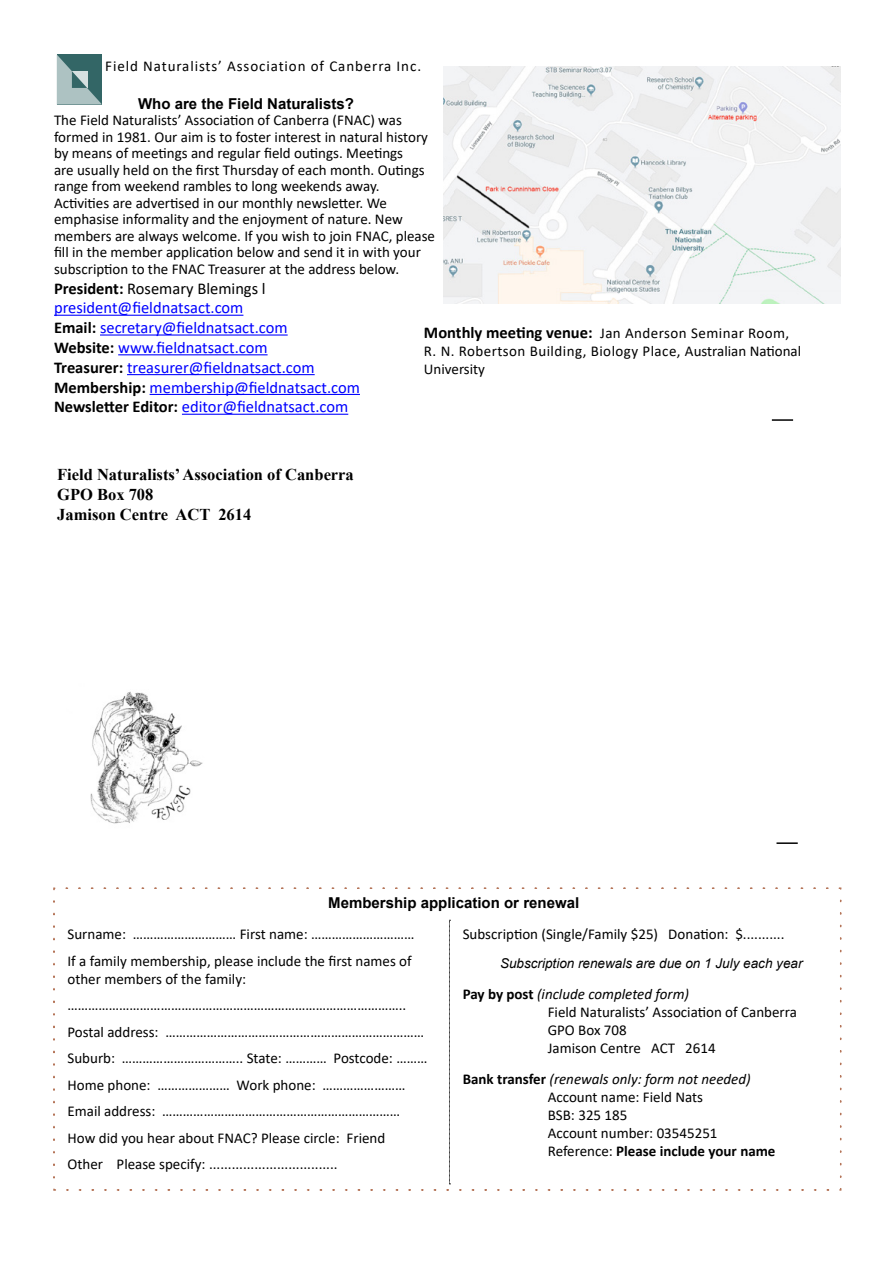
<style>
.page{position:relative;width:893px;height:1263px;background:#fff}
.page>*{position:absolute;margin:0;border:0;box-sizing:border-box;transform-origin:0 0}
.t1{font:16.5px/19.8px "Calibri";color:#00f}
.t2{font:700 16.5px/19.8px "Times New Roman";color:#000}
.t3{font:15px/16.5px "Calibri";color:#000}
.t4{font:15px/18px "Calibri";letter-spacing:.03em;color:#000}
.t5{font:700 15px "Arial";color:#000}
.t6{font:15px "Calibri";letter-spacing:.06em;color:#000}
.t7{font:italic 13.5px "Arial";color:#000}
.s1{font-weight:700;color:#000}
.s2{color:#000}
.s3{font-weight:700;font-size:16.5px}
.s4{font-weight:700}
.s5{font-style:italic}
</style>
<div class="page">
<hr style="left:776px;top:842px;width:22px;height:2px;background:#000">
<img style="left:90px;top:691px;width:113px;height:133px">
<hr style="left:772px;top:419px;width:21px;height:2px;background:#000">
<svg style="left:57px;top:55px;width:45px;height:50px;background:#739696"></svg>
<hr style="left:54px;top:315px;width:189px;height:1px;background:#00f">
<hr style="left:100px;top:334px;width:188px;height:2px;background:#00f">
<hr style="left:118px;top:354px;width:150px;height:1px;background:#00f">
<hr style="left:127px;top:374px;width:188px;height:1px;background:#00f">
<hr style="left:150px;top:394px;width:210px;height:1px;background:#00f">
<hr style="left:182px;top:414px;width:166px;height:1px;background:#00f">
<img style="left:444px;top:67px;width:397px;height:237px">
<svg style="left:53px;top:887px;width:788px;height:304px"></svg>
<p class="t6" style="left:105px;top:55px;width:317px">Field Naturalists’ Association of Canberra Inc.</p>
<p class="t5" style="left:138px;top:93px;width:217px">Who are the Field Naturalists?</p>
<p class="t3" style="left:54px;top:112px;width:383px">The Field Naturalists’ Association of Canberra (FNAC) was formed in 1981. Our aim is to foster interest in natural history by means of meetings and regular field outings. Meetings<br>are usually held on the first Thursday of each month. Outings range from weekend rambles to long weekends away.<br>Activities are advertised in our monthly newsletter. We emphasise informality and the enjoyment of nature. New members are always welcome. If you wish to join FNAC, please fill in the member application below and send it in with your subscription to the FNAC Treasurer at the address below.</p>
<p class="t1" style="left:54px;top:278px;width:307px"><span class="s1">President:</span> <span class="s2">Rosemary Blemings l </span>president@fieldnatsact.com<br><span class="s1">Email:</span> secretary@fieldnatsact.com<br><span class="s1">Website:</span> www.fieldnatsact.com<br><span class="s1">Treasurer:</span> treasurer@fieldnatsact.com <span class="s1">Membership:</span> membership@fieldnatsact.com <span class="s1">Newsletter Editor:</span> editor@fieldnatsact.com</p>
<p class="t4" style="left:424px;top:323px;width:379px"><span class="s3">Monthly meeting venue:</span> Jan Anderson Seminar Room,<br>R. N. Robertson Building, Biology Place, Australian National<br>University</p>
<p class="t2" style="left:57px;top:464px;width:298px">Field Naturalists’ Association of Canberra<br>GPO Box 708<br>Jamison Centre ACT 2614</p>
<p class="t5" style="left:328px;top:892px;width:252px">Membership application or renewal</p>
<p class="t3" style="left:68px;top:920px;width:349px;line-height:26.5px">Surname: ………………………… First name: …………………………<br>If a family membership, please include the first names of</p>
<p class="t3" style="left:68px;top:965px;width:361px;line-height:26.5px">other members of the family: ……………………………………………………………………………………..<br>Postal address: ………………………………………………………………… Suburb: …………………………….. State: ………… Postcode: ……… Home phone: ………………… Work phone: …………………… Email address: …………………………………………………………… How did you hear about FNAC? Please circle: Friend<br>Other Please specify: ..................................</p>
<p class="t3" style="left:463px;top:925px;width:323px">Subscription (Single/Family $25) Donation: $...........</p>
<p class="t7" style="left:500px;top:955px;width:304px">Subscription renewals are due on 1 July each year</p>
<p class="t3" style="left:548px;top:984px;width:251px;line-height:18px;text-indent:-85px"><span class="s4">Pay by post</span> <span class="s5">(include completed form)<br></span>Field Naturalists’ Association of Canberra<br>GPO Box 708<br>Jamison Centre ACT 2614</p>
<p class="t3" style="left:548px;top:1069px;width:229px;line-height:18px;text-indent:-85px"><span class="s4">Bank transfer</span> <span class="s5">(renewals only: form not needed)<br></span>Account name: Field Nats<br>BSB: 325 185<br>Account number: 03545251<br>Reference: <span class="s4">Please include your name</span></p>
</div>
